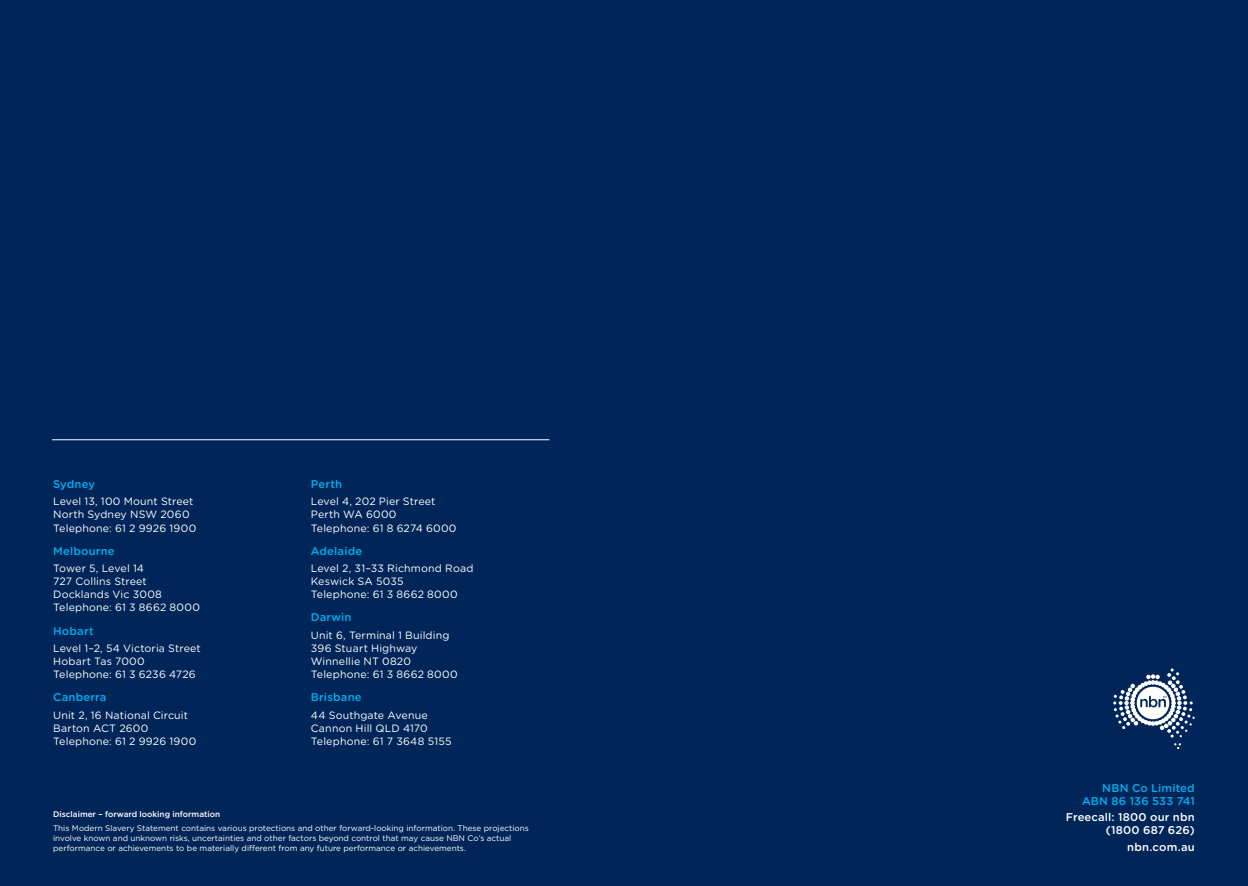
<style>
.page{position:relative;width:1248px;height:886px;background:#fff}
.page>*{position:absolute;margin:0;border:0;box-sizing:border-box;transform-origin:0 0}
.t1{font:500 11.25px/12.5px "Gotham Rounded";letter-spacing:.015em;color:#00aeef;text-align:right}
.t2{font:500 11.25px/12.5px "Gotham Rounded";letter-spacing:.015em;color:#fff;text-align:right}
.t3{font:10.62px/13.1px "Gotham Rounded";letter-spacing:.015em;color:#fff}
._11_Footnote__number{font:8.12px/10px "Gotham";color:#fff}
._11_Footnote__number-2{font:500 8.12px "Gotham";color:#fff}
</style>
<div class="page">
<div style="left:0;top:0;width:1247px;height:886px;background:#002659"></div>
<svg style="left:1174px;top:743px;width:6px;height:6px"></svg>
<svg style="left:1113px;top:668px;width:81px;height:69px"></svg>
<hr style="left:52px;top:439px;width:497px;height:1px;background:#fff">
<h1 class="t1" style="left:53px;top:477px;width:43px">Sydney</h1>
<h1 class="t3" style="left:53px;top:494px;width:145px">Level 13, 100 Mount Street<br>North Sydney NSW 2060<br>Telephone: 61 2 9926 1900</h1>
<h1 class="t1" style="left:53px;top:544px;width:63px">Melbourne</h1>
<h1 class="t3" style="left:53px;top:561px;width:148px">Tower 5, Level 14<br>727 Collins Street<br>Docklands Vic 3008<br>Telephone: 61 3 8662 8000</h1>
<h1 class="t1" style="left:53px;top:624px;width:42px">Hobart</h1>
<h1 class="t3" style="left:53px;top:641px;width:149px">Level 1–2, 54 Victoria Street<br>Hobart Tas 7000<br>Telephone: 61 3 6236 4726</h1>
<h1 class="t1" style="left:53px;top:690px;width:55px">Canberra</h1>
<h1 class="t3" style="left:53px;top:708px;width:145px">Unit 2, 16 National Circuit<br>Barton ACT 2600<br>Telephone: 61 2 9926 1900</h1>
<h1 class="t1" style="left:311px;top:477px;width:33px">Perth</h1>
<h1 class="t3" style="left:311px;top:494px;width:147px">Level 4, 202 Pier Street<br>Perth WA 6000<br>Telephone: 61 8 6274 6000</h1>
<h1 class="t1" style="left:311px;top:544px;width:53px">Adelaide</h1>
<h1 class="t3" style="left:311px;top:561px;width:164px">Level 2, 31–33 Richmond Road<br>Keswick SA 5035<br>Telephone: 61 3 8662 8000</h1>
<h1 class="t1" style="left:311px;top:611px;width:42px">Darwin</h1>
<h1 class="t3" style="left:311px;top:628px;width:148px">Unit 6, Terminal 1 Building<br>396 Stuart Highway<br>Winnellie NT 0820<br>Telephone: 61 3 8662 8000</h1>
<h1 class="t1" style="left:311px;top:690px;width:52px">Brisbane</h1>
<h1 class="t3" style="left:311px;top:708px;width:142px">44 Southgate Avenue<br>Cannon Hill QLD 4170<br>Telephone: 61 7 3648 5155</h1>
<p class="_11_Footnote__number-2" style="left:53px;top:809px;width:168px">Disclaimer – forward looking information</p>
<p class="_11_Footnote__number" style="left:53px;top:822px;width:477px">This Modern Slavery Statement contains various protections and other forward-looking information. These projections involve known and unknown risks, uncertainties and other factors beyond control that may cause NBN Co’s actual performance or achievements to be materially different from any future performance or achievements.</p>
<h1 class="t1" style="left:1081px;top:781px;width:114px">NBN Co Limited<br>ABN 86 136 533 741</h1>
<h1 class="t2" style="left:1065px;top:810px;width:130px">Freecall: 1800 our nbn (1800 687 626)</h1>
<h1 class="t2" style="left:1127px;top:840px;width:69px">nbn.com.au</h1>
</div>
